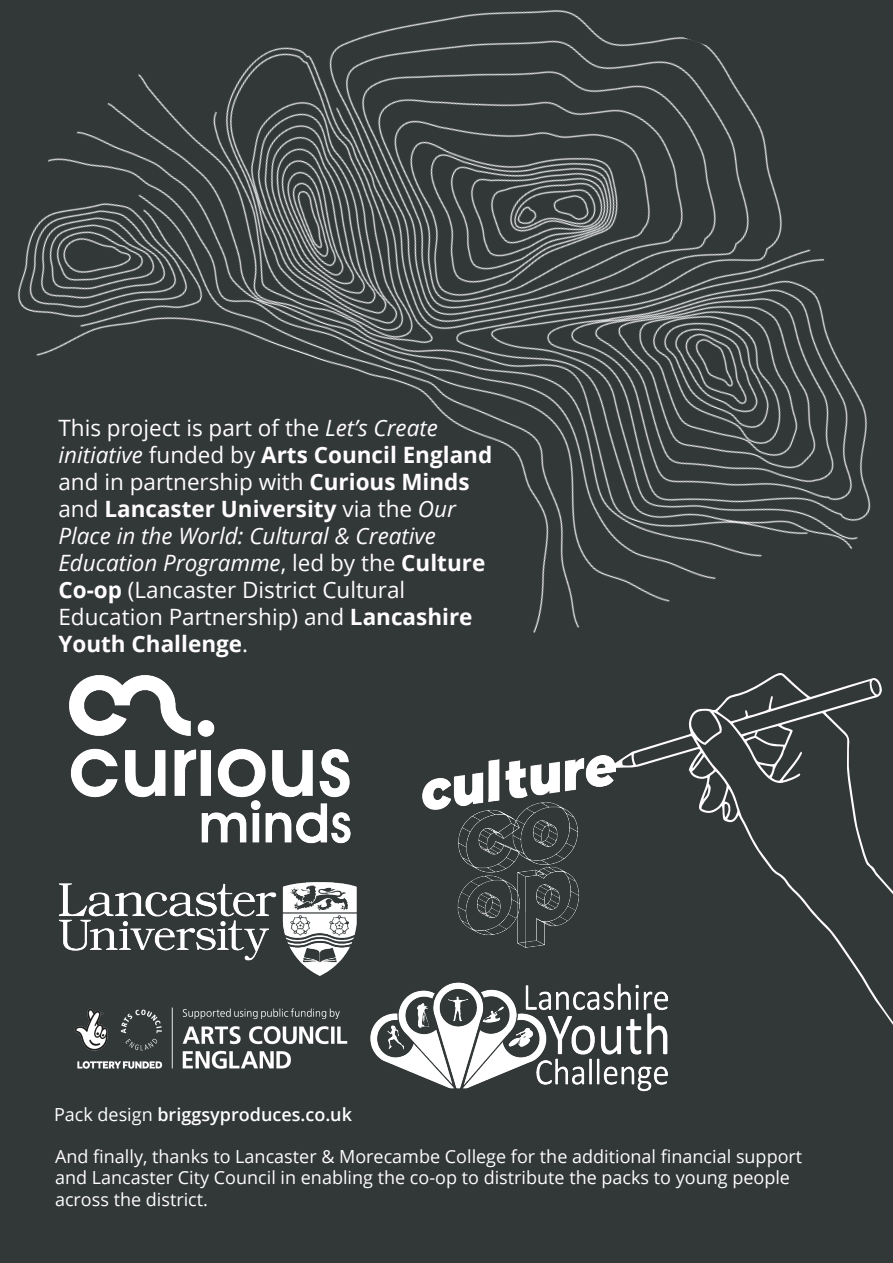
<style>
.page{position:relative;width:893px;height:1263px;background:#323738}
.page>*{position:absolute;margin:0;border:0;box-sizing:border-box;transform-origin:0 0}
.t1{font:22.5px/27px "Open Sans";color:#fffdfd}
.t2{font:18px/21.6px "Open Sans";color:#fffdfd}
.t3{font:600 18px "Open Sans";color:#fff}
.s1{font-style:italic}
.s2{font-weight:700}
.s3{font-weight:400}
</style>
<div class="page">
<svg style="left:615px;top:717px;width:278px;height:308px"></svg>
<img style="left:17px;top:9px;width:865px;height:708px">
<img style="left:59px;top:882px;width:298px;height:94px">
<img style="left:54px;top:662px;width:309px;height:182px">
<img style="left:74px;top:1007px;width:274px;height:62px">
<img style="left:422px;top:755px;width:193px;height:193px">
<img style="left:370px;top:980px;width:298px;height:112px">
<p class="t1" style="left:58px;top:414px;width:435px">This project is part of the <span class="s1">Let’s Create initiative</span> funded by <span class="s2">Arts Council England </span>and in partnership with <span class="s2">Curious Minds </span>and <span class="s2">Lancaster University</span> via the <span class="s1">Our Place in the World: Cultural &amp; Creative Education Programme</span>, led by the <span class="s2">Culture Co-op</span> (Lancaster District Cultural Education Partnership) and <span class="s2">Lancashire Youth Challenge</span>.</p>
<p class="t3" style="left:54px;top:1102px;width:300px"><span class="s3">Pack design</span> briggsyproduces.co.uk</p>
<p class="t2" style="left:55px;top:1145px;width:749px">And finally, thanks to Lancaster &amp; Morecambe College for the additional financial support and Lancaster City Council in enabling the co-op to distribute the packs to young people across the district.</p>
</div>
